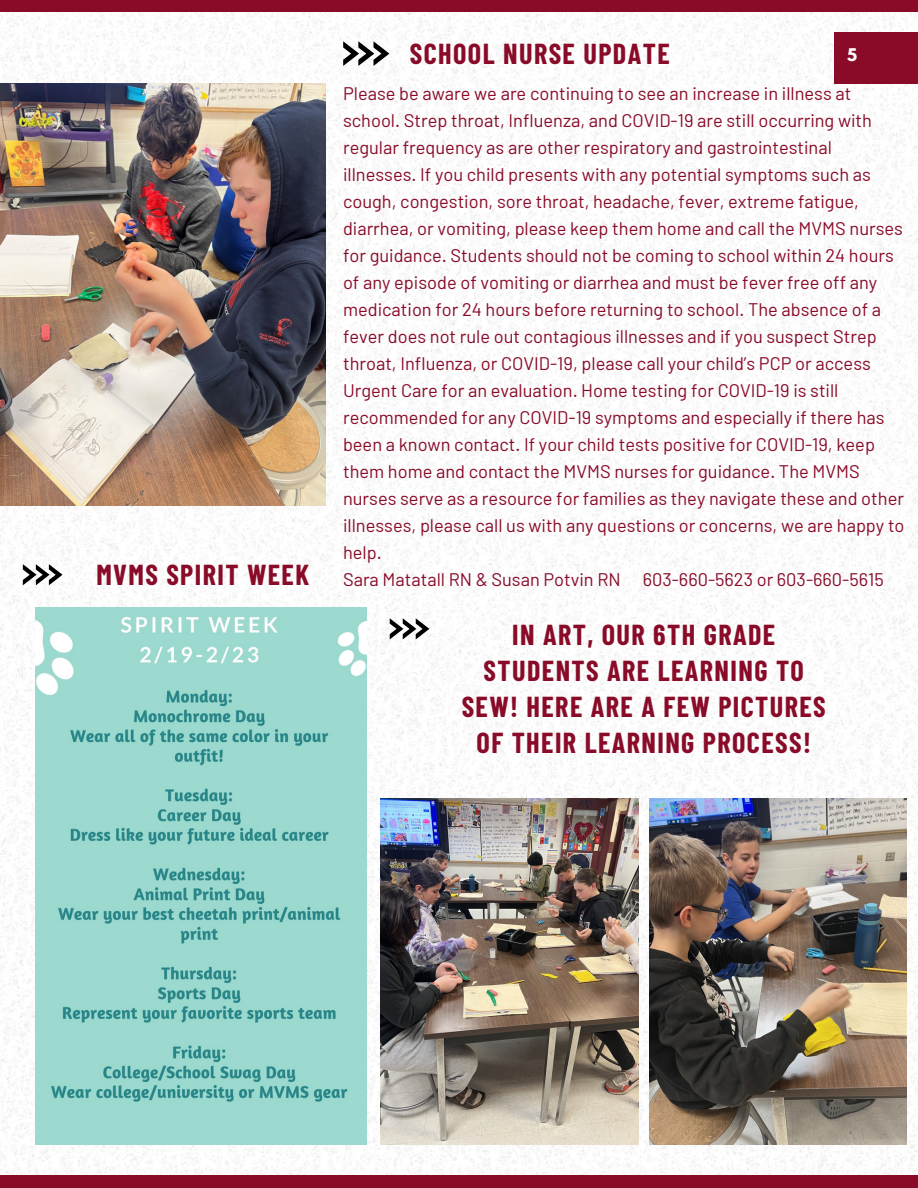
<style>
.page{position:relative;width:918px;height:1188px;background:#fff}
.page>*{position:absolute;margin:0;border:0;box-sizing:border-box;transform-origin:0 0}
.t1{font:700 28.2px/36px "Barlow Condensed";letter-spacing:.05em;color:#890b28;text-align:center}
.t2{font:18.15px/27px "Barlow";color:#890b28}
.t3{font:700 15.45px "League Spartan";color:#fff}
</style>
<div class="page">
<img style="left:0;top:12px;width:918px;height:1163px">
<img style="left:0;top:84px;width:326px;height:422px">
<div style="left:0;top:0;width:918px;height:12px;background:#890b28"></div>
<div style="left:0;top:1175px;width:918px;height:13px;background:#890b28"></div>
<div style="left:834px;top:32px;width:84px;height:52px;background:#890b28"></div>
<svg style="left:343px;top:41px;width:46px;height:25px"></svg>
<svg style="left:23px;top:564px;width:40px;height:21px"></svg>
<img style="left:36px;top:607px;width:330px;height:537px">
<img style="left:381px;top:798px;width:258px;height:347px">
<img style="left:650px;top:798px;width:256px;height:347px">
<svg style="left:390px;top:618px;width:39px;height:21px"></svg>
<h1 class="t1" style="left:96px;top:556px;width:214px">MVMS SPIRIT WEEK</h1>
<p class="t1" style="left:410px;top:35px;width:261px">SCHOOL NURSE UPDATE</p>
<h1 class="t2" style="left:343px;top:79px;width:563px">Please be aware we are continuing to see an increase in illness at school. Strep throat, Influenza, and COVID-19 are still occurring with regular frequency as are other respiratory and gastrointestinal illnesses. If you child presents with any potential symptoms such as cough, congestion, sore throat, headache, fever, extreme fatigue, diarrhea, or vomiting, please keep them home and call the MVMS nurses for guidance. Students should not be coming to school within 24 hours of any episode of vomiting or diarrhea and must be fever free off any medication for 24 hours before returning to school. The absence of a fever does not rule out contagious illnesses and if you suspect Strep throat, Influenza, or COVID-19, please call your child’s PCP or access Urgent Care for an evaluation. Home testing for COVID-19 is still recommended for any COVID-19 symptoms and especially if there has been a known contact. If your child tests positive for COVID-19, keep them home and contact the MVMS nurses for guidance. The MVMS nurses serve as a resource for families as they navigate these and other illnesses, please call us with any questions or concerns, we are happy to help.</h1>
<p class="t2" style="left:343px;top:565px;width:542px">Sara Matatall RN &amp; Susan Potvin RN 603-660-5623 or 603-660-5615</p>
<p class="t1" style="left:462px;top:616px;width:366px">IN ART, OUR 6TH GRADE<br>STUDENTS ARE LEARNING TO<br>SEW! HERE ARE A FEW PICTURES<br>OF THEIR LEARNING PROCESS!</p>
<p class="t3" style="left:847px;top:47px;width:11px">5</p>
</div>
